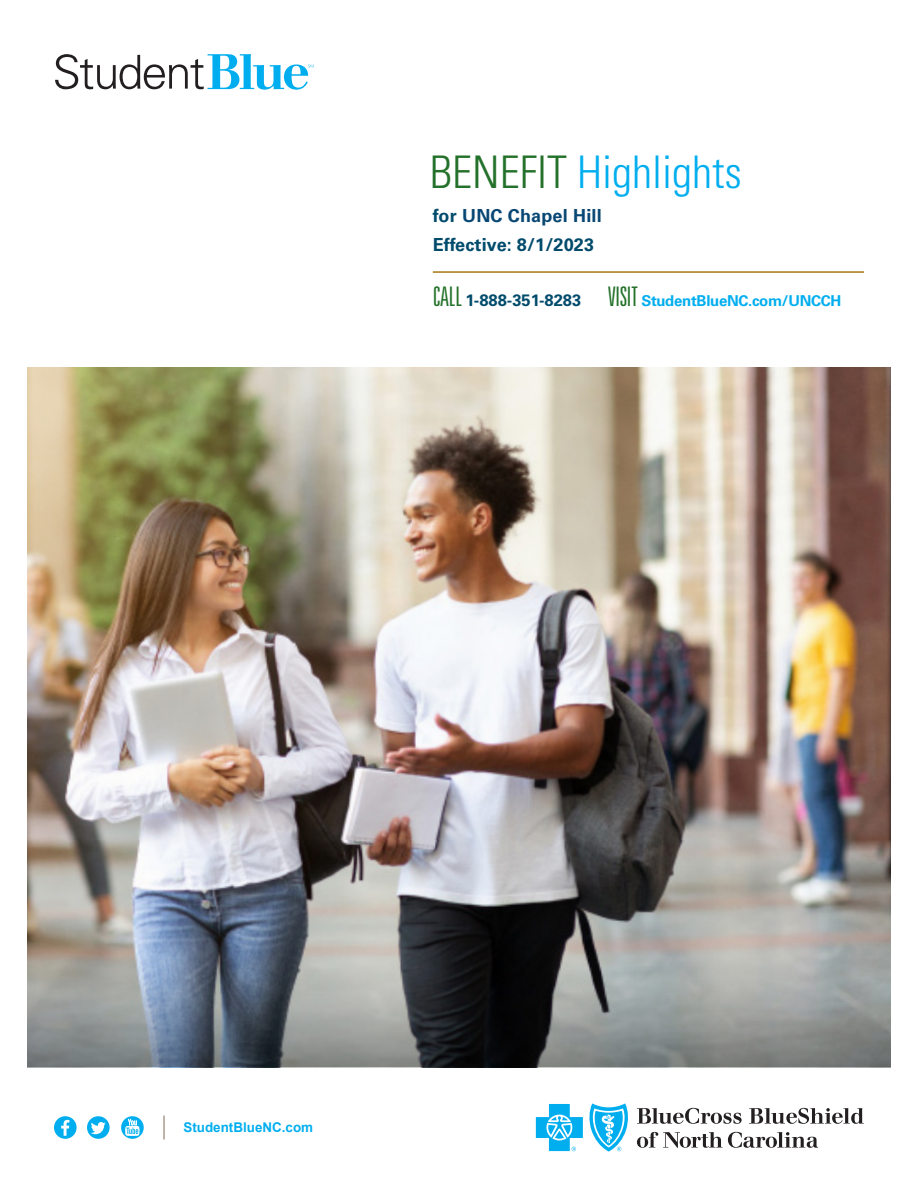
<style>
.page{position:relative;width:918px;height:1188px;background:#fff}
.page>*{position:absolute;margin:0;border:0;box-sizing:border-box;transform-origin:0 0}
.Headline_1__all_upper_case{font:300 condensed 45px "Univers LT Std";color:#00aeef}
.Subhead__upper___lower_case{font:700 18px "Univers LT Std";letter-spacing:.01em;color:#004b6c}
.Subhead__upper___lower_case-2{font:700 18px "Univers LT Std";letter-spacing:.01em;color:#084774}
.t1{font:700 16.5px "Univers LT Std";color:#004b6c}
.t2{font:700 15px "Univers LT Std";letter-spacing:-.02em;color:#00aeef}
.t3{font:700 13.35px "Arial";color:#00aeef}
.s1{color:#23712a}
.s2{color:#004b6c}
.s3{font-weight:300;font-stretch:ultra-condensed;font-size:27px;color:#23712a}
</style>
<div class="page">
<svg style="left:55px;top:54px;width:259px;height:36px"></svg>
<hr style="left:433px;top:271px;width:431px;height:2px;background:#a67711">
<img style="left:27px;top:367px;width:864px;height:473px">
<svg style="left:637px;top:1108px;width:105px;height:16px"></svg>
<svg style="left:749px;top:1108px;width:115px;height:16px"></svg>
<svg style="left:637px;top:1132px;width:181px;height:16px"></svg>
<svg style="left:536px;top:1103px;width:92px;height:49px"></svg>
<hr style="left:163px;top:1116px;width:2px;height:23px;background:#a49586">
<div style="left:87px;top:1116px;width:23px;height:23px;background:#00aeef;border-radius:50%"></div>
<svg style="left:91px;top:1122px;width:15px;height:12px"></svg>
<div style="left:54px;top:1116px;width:23px;height:23px;background:#00aeef;border-radius:50%"></div>
<svg style="left:61px;top:1120px;width:8px;height:16px"></svg>
<svg style="left:121px;top:1116px;width:23px;height:23px"></svg>
<svg style="left:125px;top:1119px;width:15px;height:17px"></svg>
<img style="left:27px;top:840px;width:864px;height:227px">
<h1 class="Headline_1__all_upper_case" style="left:430px;top:145px;width:314px"><span class="s1">BENEFIT</span> Highlights</h1>
<h3 class="Subhead__upper___lower_case-2" style="left:433px;top:205px;width:170px"><span class="s2">for</span> UNC Chapel Hill</h3>
<h3 class="Subhead__upper___lower_case" style="left:433px;top:234px;width:163px">Effective: 8/1/2023</h3>
<p class="t1" style="left:433px;top:290px;width:150px"><span class="s3">CALL</span> 1-888-351-8283</p>
<p class="t2" style="left:608px;top:292px;width:235px"><span class="s3">VISIT</span> StudentBlueNC.com/UNCCH</p>
<p class="t3" style="left:183px;top:1119px;width:131px">StudentBlueNC.com</p>
</div>
